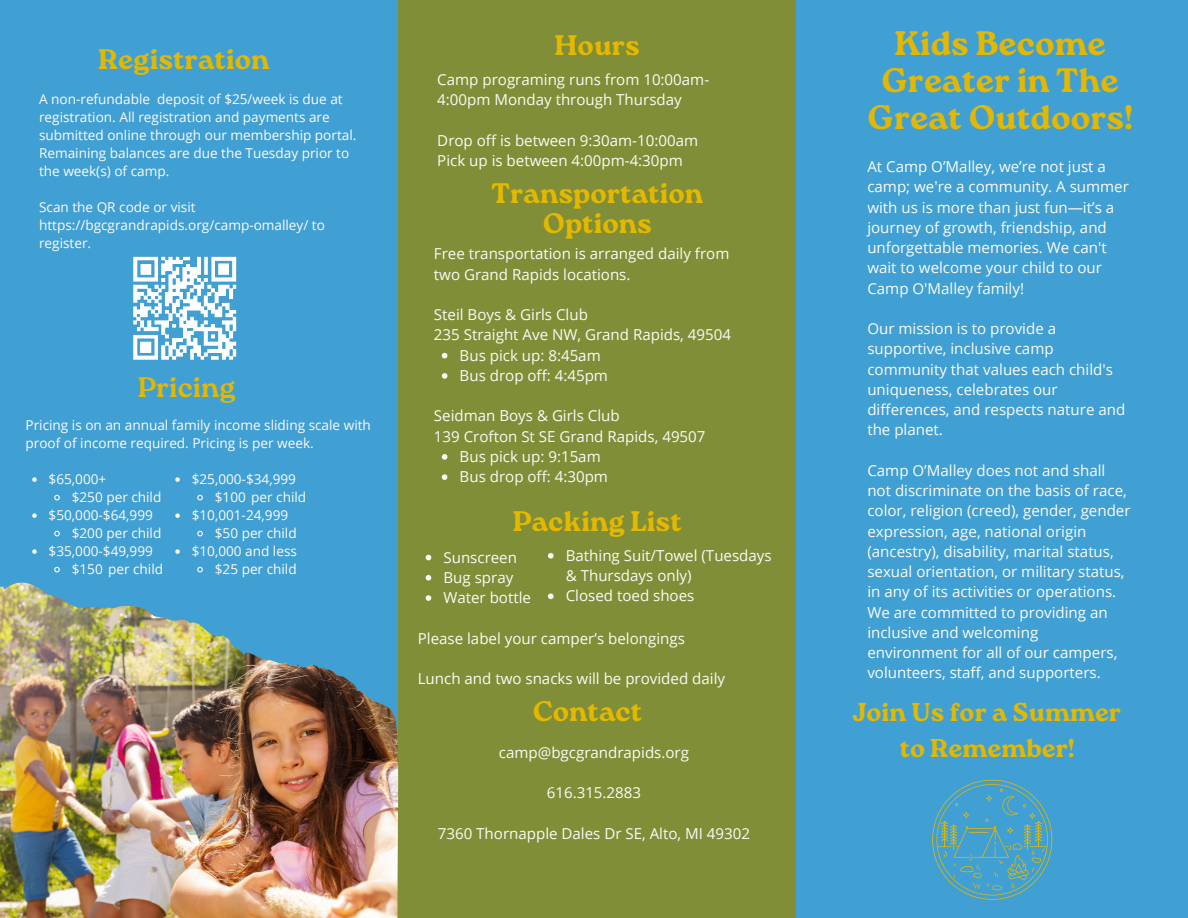
<style>
.page{position:relative;width:1188px;height:918px;background:#7f8e37}
.page>*{position:absolute;margin:0;border:0;box-sizing:border-box;transform-origin:0 0}
.t1{font:33.9px/37.2px "Roca One Bl";color:#e4b800;text-align:center}
.t2{font:28.2px/30.9px "Roca One Bl";color:#e4b800;text-align:center}
.t3{font:700 28.2px "Roca One";color:#e4b800}
.t4{font:25.8px/35.5px "Roca One Bl";color:#e4b800;text-align:center}
.t5{font:15.15px/20.2px "Open Sans";color:#fdfaf8}
.t6{font:13.65px/18px "Open Sans";color:#fdfaf8}
</style>
<div class="page">
<div style="left:796px;top:0;width:392px;height:918px;background:#40a0d4"></div>
<div style="left:0;top:0;width:398px;height:918px;background:#40a0d4"></div>
<img style="left:0;top:582px;width:398px;height:336px">
<img style="left:133px;top:256px;width:104px;height:104px">
<svg style="left:932px;top:780px;width:120px;height:120px"></svg>
<svg style="left:442px;top:353px;width:5px;height:5px"></svg>
<svg style="left:442px;top:373px;width:5px;height:6px"></svg>
<svg style="left:442px;top:454px;width:5px;height:6px"></svg>
<svg style="left:442px;top:474px;width:5px;height:6px"></svg>
<svg style="left:426px;top:555px;width:5px;height:5px"></svg>
<svg style="left:426px;top:575px;width:5px;height:6px"></svg>
<svg style="left:426px;top:595px;width:5px;height:6px"></svg>
<svg style="left:32px;top:477px;width:5px;height:5px"></svg>
<svg style="left:54px;top:494px;width:6px;height:7px"></svg>
<svg style="left:32px;top:513px;width:5px;height:5px"></svg>
<svg style="left:54px;top:530px;width:6px;height:7px"></svg>
<svg style="left:32px;top:549px;width:5px;height:5px"></svg>
<svg style="left:54px;top:566px;width:6px;height:7px"></svg>
<svg style="left:175px;top:477px;width:5px;height:5px"></svg>
<svg style="left:197px;top:494px;width:6px;height:7px"></svg>
<svg style="left:175px;top:513px;width:5px;height:5px"></svg>
<svg style="left:197px;top:530px;width:6px;height:7px"></svg>
<svg style="left:175px;top:549px;width:5px;height:5px"></svg>
<svg style="left:197px;top:566px;width:6px;height:7px"></svg>
<svg style="left:548px;top:553px;width:6px;height:6px"></svg>
<svg style="left:548px;top:593px;width:6px;height:6px"></svg>
<p class="t2" style="left:98px;top:43px;width:173px">Registration</p>
<p class="t6" style="left:39px;top:90px;width:319px">A non-refundable deposit of $25/week is due at registration. All registration and payments are submitted online through our membership portal.<br>Remaining balances are due the Tuesday prior to the week(s) of camp.</p>
<p class="t6" style="left:39px;top:198px;width:287px">Scan the QR code or visit https://bgcgrandrapids.org/camp-omalley/ to register.</p>
<p class="t3" style="left:138px;top:371px;width:99px">Pricing</p>
<h2 class="t6" style="left:26px;top:416px;width:347px">Pricing is on an annual family income sliding scale with proof of income required. Pricing is per week.</h2>
<p class="t6" style="left:49px;top:470px;width:59px">$65,000+</p>
<p class="t6" style="left:72px;top:488px;width:91px">$250 per child</p>
<p class="t6" style="left:49px;top:506px;width:106px">$50,000-$64,999</p>
<p class="t6" style="left:72px;top:524px;width:91px">$200 per child</p>
<p class="t6" style="left:49px;top:542px;width:106px">$35,000-$49,999</p>
<p class="t6" style="left:72px;top:560px;width:93px">$150 per child</p>
<p class="t6" style="left:192px;top:470px;width:106px">$25,000-$34,999</p>
<h2 class="t6" style="left:215px;top:488px;width:93px">$100 per child</h2>
<p class="t6" style="left:192px;top:506px;width:98px">$10,001-24,999</p>
<p class="t6" style="left:215px;top:524px;width:83px">$50 per child</p>
<p class="t6" style="left:192px;top:542px;width:107px">$10,000 and less</p>
<h1 class="t6" style="left:215px;top:560px;width:83px">$25 per child</h1>
<p class="t2" style="left:555px;top:30px;width:87px">Hours</p>
<p class="t5" style="left:437px;top:69px;width:273px">Camp programing runs from 10:00am-<br>4:00pm Monday through Thursday</p>
<h2 class="t5" style="left:437px;top:130px;width:262px">Drop off is between 9:30am-10:00am</h2>
<p class="t5" style="left:437px;top:150px;width:247px">Pick up is between 4:00pm-4:30pm</p>
<p class="t2" style="left:492px;top:177px;width:213px">Transportation<br>Options</p>
<p class="t5" style="left:434px;top:243px;width:297px">Free transportation is arranged daily from two Grand Rapids locations.</p>
<p class="t5" style="left:434px;top:304px;width:156px">Steil Boys &amp; Girls Club</p>
<h2 class="t5" style="left:434px;top:324px;width:299px">235 Straight Ave NW, Grand Rapids, 49504</h2>
<p class="t5" style="left:460px;top:345px;width:143px">Bus pick up: 8:45am</p>
<p class="t5" style="left:460px;top:365px;width:150px">Bus drop off: 4:45pm</p>
<p class="t5" style="left:434px;top:405px;width:187px">Seidman Boys &amp; Girls Club</p>
<p class="t5" style="left:434px;top:426px;width:273px">139 Crofton St SE Grand Rapids, 49507</p>
<p class="t5" style="left:460px;top:446px;width:143px">Bus pick up: 9:15am</p>
<p class="t5" style="left:460px;top:466px;width:150px">Bus drop off: 4:30pm</p>
<p class="t2" style="left:513px;top:506px;width:171px">Packing List</p>
<p class="t5" style="left:443px;top:547px;width:75px">Sunscreen</p>
<p class="t5" style="left:443px;top:567px;width:71px">Bug spray</p>
<p class="t5" style="left:443px;top:587px;width:89px">Water bottle</p>
<p class="t5" style="left:418px;top:628px;width:269px">Please label your camper’s belongings</p>
<p class="t5" style="left:418px;top:668px;width:309px">Lunch and two snacks will be provided daily</p>
<p class="t5" style="left:566px;top:545px;width:207px">Bathing Suit/Towel (Tuesdays &amp; Thursdays only)</p>
<p class="t5" style="left:566px;top:585px;width:130px">Closed toed shoes</p>
<p class="t2" style="left:533px;top:696px;width:111px">Contact</p>
<p class="t5" style="left:499px;top:742px;width:192px">camp@bgcgrandrapids.org</p>
<h2 class="t5" style="left:547px;top:782px;width:96px">616.315.2883</h2>
<p class="t5" style="left:438px;top:823px;width:314px">7360 Thornapple Dales Dr SE, Alto, MI 49302</p>
<p class="t1" style="left:867px;top:25px;width:267px">Kids Become<br>Greater in The<br>Great Outdoors!</p>
<p class="t5" style="left:867px;top:156px;width:263px">At Camp O’Malley, we’re not just a camp; we're a community. A summer with us is more than just fun—it’s a journey of growth, friendship, and unforgettable memories. We can't wait to welcome your child to our<br>Camp O'Malley family!</p>
<p class="t5" style="left:867px;top:318px;width:259px">Our mission is to provide a supportive, inclusive camp community that values each child's uniqueness, celebrates our differences, and respects nature and the planet.</p>
<p class="t5" style="left:867px;top:460px;width:265px">Camp O’Malley does not and shall not discriminate on the basis of race, color, religion (creed), gender, gender expression, age, national origin (ancestry), disability, marital status, sexual orientation, or military status, in any of its activities or operations.<br>We are committed to providing an inclusive and welcoming environment for all of our campers, volunteers, staff, and supporters.</p>
<p class="t4" style="left:853px;top:695px;width:270px">Join Us for a Summer to Remember!</p>
</div>
